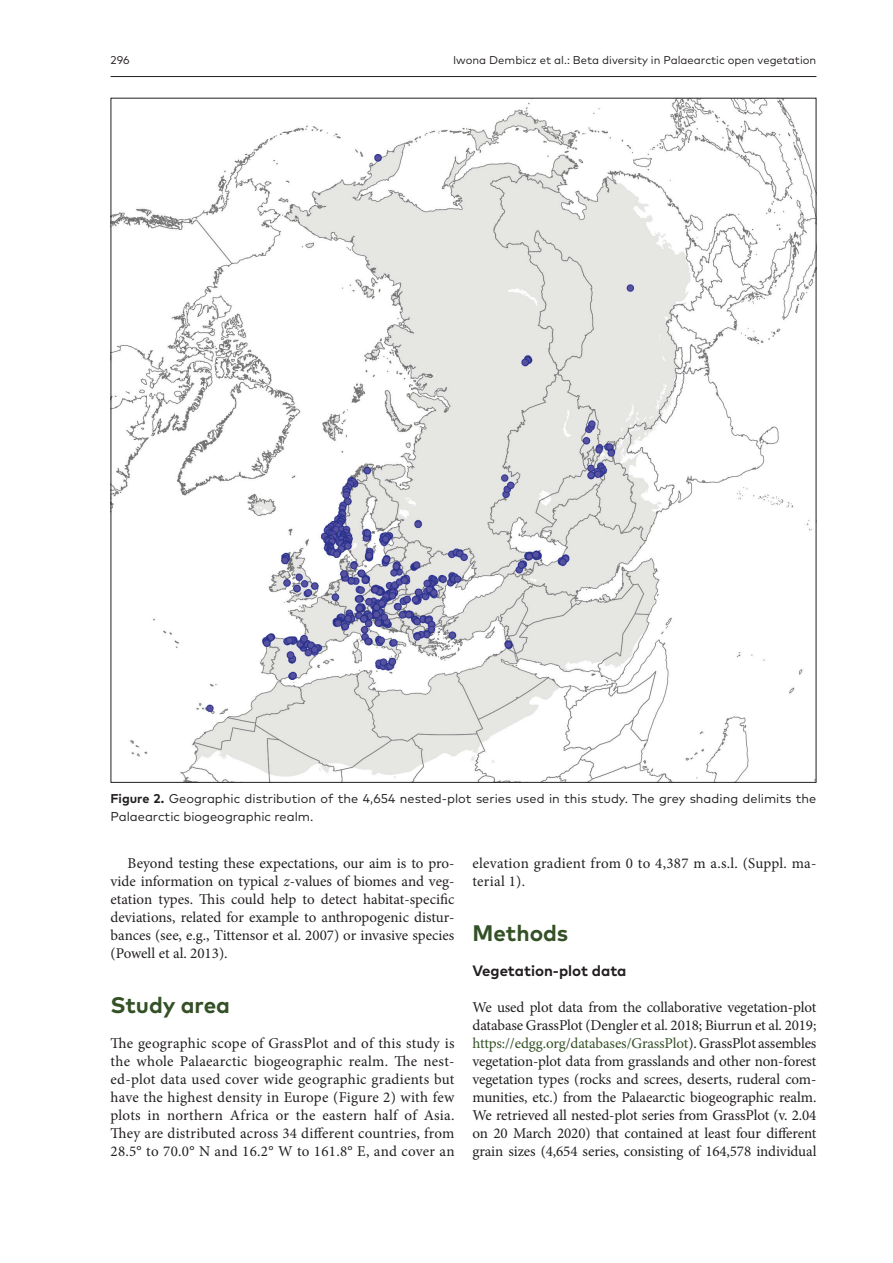
<style>
.page{position:relative;width:893px;height:1263px;background:#fff}
.page>*{position:absolute;margin:0;border:0;box-sizing:border-box;transform-origin:0 0}
.t1{font:700 22.5px "FF Mark Pro";color:#345026}
.t2{font:15px/18px "Minion Pro";color:#231f20;text-align:justify}
.t3{font:15px/18px "Minion Pro";letter-spacing:.02em;color:#231f20}
.t4{font:700 15px "FF Mark Pro";color:#231f20}
.t5{font:12.75px/18px "FF Mark Pro";color:#231f20}
.t6{font:11.25px "FF Mark Pro";color:#231f20}
.s1{font-weight:700}
.s2{font-style:italic}
.s3{color:#345026}
</style>
<div class="page">
<hr style="left:111px;top:76px;width:705px;height:1px;background:#231f20">
<img style="left:113px;top:100px;width:701px;height:681px">
<p class="t6" style="left:111px;top:51px;width:21px">296</p>
<p class="t6" style="left:453px;top:51px;width:365px">Iwona Dembicz et al.: Beta diversity in Palaearctic open vegetation</p>
<p class="t5" style="left:111px;top:789px;width:707px"><span class="s1">Figure 2.</span> Geographic distribution of the 4,654 nested-plot series used in this study. The grey shading delimits the<br>Palaearctic biogeographic realm.</p>
<p class="t2" style="left:111px;top:854px;width:345px;text-indent:17px">Beyond testing these expectations, our aim is to pro&shy;vide information on typical <span class="s2">z</span>-values of biomes and veg&shy;etation types. This could help to detect habitat-specific deviations, related for example to anthropogenic distur&shy;bances (see, e.g., Tittensor et al. 2007) or invasive species (Powell et al. 2013).</p>
<h1 class="t1" style="left:111px;top:988px;width:121px">Study area</h1>
<p class="t2" style="left:111px;top:1034px;width:345px">The geographic scope of GrassPlot and of this study is the whole Palaearctic biogeographic realm. The nest&shy;ed-plot data used cover wide geographic gradients but have the highest density in Europe (Figure 2) with few plots in northern Africa or the eastern half of Asia.<br>They are distributed across 34 different countries, from 28.5° to 70.0° N and 16.2° W to 161.8° E, and cover an</p>
<p class="t3" style="left:472px;top:854px;width:345px">elevation gradient from 0 to 4,387 m a.s.l. (Suppl. ma&shy;terial 1).</p>
<h1 class="t1" style="left:472px;top:916px;width:97px">Methods</h1>
<p class="t4" style="left:472px;top:959px;width:155px">Vegetation-plot data</p>
<p class="t2" style="left:472px;top:998px;width:345px">We used plot data from the collaborative vegetation-plot database GrassPlot (Dengler et al. 2018; Biurrun et al. 2019; <span class="s3">https://edgg.org/databases/GrassPlot</span>). GrassPlot assembles vegetation-plot data from grasslands and other non-forest vegetation types (rocks and screes, deserts, ruderal com&shy;munities, etc.) from the Palaearctic biogeographic realm.<br>We retrieved all nested-plot series from GrassPlot (v. 2.04 on 20 March 2020) that contained at least four different grain sizes (4,654 series, consisting of 164,578 individual</p>
</div>
